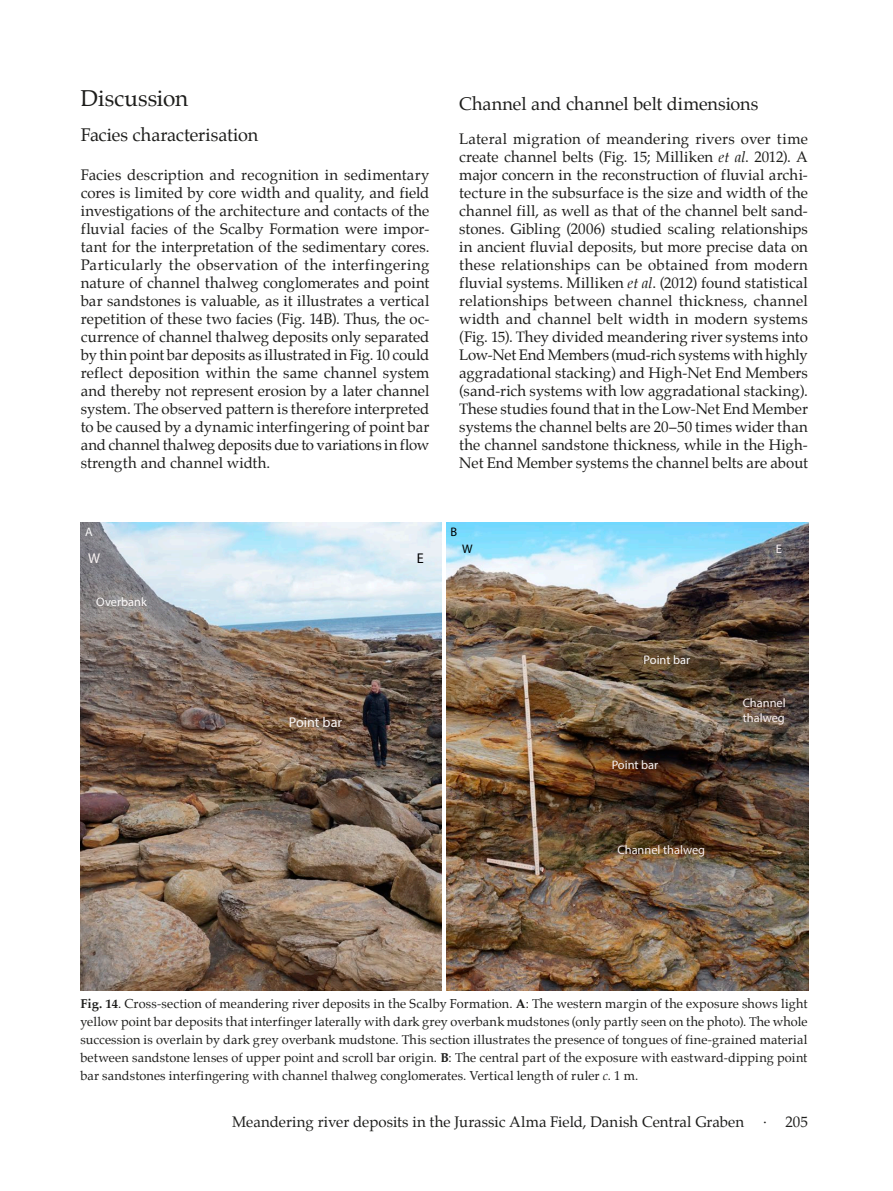
<style>
.page{position:relative;width:893px;height:1191px;background:#fff}
.page>*{position:absolute;margin:0;border:0;box-sizing:border-box;transform-origin:0 0}
.t1{font:22.5px "Palatino";letter-spacing:-.005em;color:#1d1d1b}
.t2{font:18px "Palatino";color:#1d1d1b}
.t3{font:15px/18px "Palatino";color:#1d1d1b;text-align:justify}
.t4{font:14.1px "Myriad Pro";color:#f8f5f5}
.t5{font:14.1px "Myriad Pro";color:#faf4f4}
.t6{font:14.1px "Myriad Pro";color:#010101}
.t7{font:12.75px/18px "Palatino";letter-spacing:.005em;color:#1d1d1b;text-align:justify}
.t8{font:12.45px "Myriad Pro";color:#f7efef}
.t9{font:12.45px/14.9px "Myriad Pro";color:#faefef}
.t10{font:12.45px "Myriad Pro";color:#fcf9f9}
.t11{font:12.45px "Myriad Pro";color:#f6f1f1}
.t12{font:12.45px "Myriad Pro";color:#f9f7f7}
.t13{font:12.45px "Myriad Pro";color:#000}
.t14{font:12.45px "Myriad Pro";color:#fbfbfb}
.t15{font:12.45px "Myriad Pro";color:#faf1f1}
.s1{font-style:italic}
.s2{font-weight:700}
</style>
<div class="page">
<img style="left:80px;top:522px;width:362px;height:468px">
<img style="left:447px;top:522px;width:361px;height:468px">
<h1 class="t1" style="left:81px;top:80px;width:109px">Discussion</h1>
<p class="t2" style="left:81px;top:119px;width:179px">Facies characterisation</p>
<p class="t3" style="left:81px;top:166px;width:350px">Facies description and recognition in sedimentary cores is limited by core width and quality, and field investigations of the architecture and contacts of the fluvial facies of the Scalby Formation were impor&shy;tant for the interpretation of the sedimentary cores.<br>Particularly the observation of the interfingering nature of channel thalweg conglomerates and point bar sandstones is valuable, as it illustrates a vertical repetition of these two facies (Fig. 14B). Thus, the oc&shy;currence of channel thalweg deposits only separated by thin point bar deposits as illustrated in Fig. 10 could reflect deposition within the same channel system and thereby not represent erosion by a later channel system. The observed pattern is therefore interpreted to be caused by a dynamic interfingering of point bar and channel thalweg deposits due to variations in flow strength and channel width.</p>
<p class="t14" style="left:85px;top:524px;width:9px">A</p>
<p class="t5" style="left:88px;top:549px;width:13px">W</p>
<p class="t6" style="left:417px;top:549px;width:8px">E</p>
<p class="t10" style="left:96px;top:594px;width:52px">Overbank</p>
<p class="t4" style="left:289px;top:713px;width:55px">Point bar</p>
<p class="t2" style="left:459px;top:89px;width:301px">Channel and channel belt dimensions</p>
<p class="t3" style="left:459px;top:130px;width:350px">Lateral migration of meandering rivers over time create channel belts (Fig. 15; Milliken <span class="s1">et al</span>. 2012). A major concern in the reconstruction of fluvial archi&shy;tecture in the subsurface is the size and width of the channel fill, as well as that of the channel belt sand&shy;stones. Gibling (2006) studied scaling relationships in ancient fluvial deposits, but more precise data on these relationships can be obtained from modern fluvial systems. Milliken <span class="s1">et al</span>. (2012) found statistical relationships between channel thickness, channel width and channel belt width in modern systems (Fig. 15). They divided meandering river systems into Low-Net End Members (mud-rich systems with highly aggradational stacking) and High-Net End Members (sand-rich systems with low aggradational stacking).<br>These studies found that in the Low-Net End Member systems the channel belts are 20–50 times wider than the channel sandstone thickness, while in the High-Net End Member systems the channel belts are about</p>
<p class="t13" style="left:450px;top:523px;width:8px">B</p>
<p class="t13" style="left:462px;top:541px;width:12px">W</p>
<p class="t15" style="left:776px;top:541px;width:8px">E</p>
<p class="t12" style="left:644px;top:652px;width:48px">Point bar</p>
<p class="t11" style="left:612px;top:757px;width:48px">Point bar</p>
<p class="t9" style="left:743px;top:695px;width:44px">Channel thalweg</p>
<p class="t8" style="left:618px;top:842px;width:89px">Channel thalweg</p>
<p class="t7" style="left:80px;top:995px;width:729px"><span class="s2">Fig. 14</span>. Cross-section of meandering river deposits in the Scalby Formation. <span class="s2">A</span>: The western margin of the exposure shows light yellow point bar deposits that interfinger laterally with dark grey overbank mudstones (only partly seen on the photo). The whole succession is overlain by dark grey overbank mudstone. This section illustrates the presence of tongues of fine-grained material between sandstone lenses of upper point and scroll bar origin. <span class="s2">B</span>: The central part of the exposure with eastward-dipping point bar sandstones interfingering with channel thalweg conglomerates. Vertical length of ruler <span class="s1">c</span>. 1 m.</p>
<p class="t3" style="left:232px;top:1113px;width:513px">Meandering river deposits in the Jurassic Alma Field, Danish Central Graben</p>
<p class="t3" style="left:763px;top:1113px;width:46px">· 205</p>
</div>
